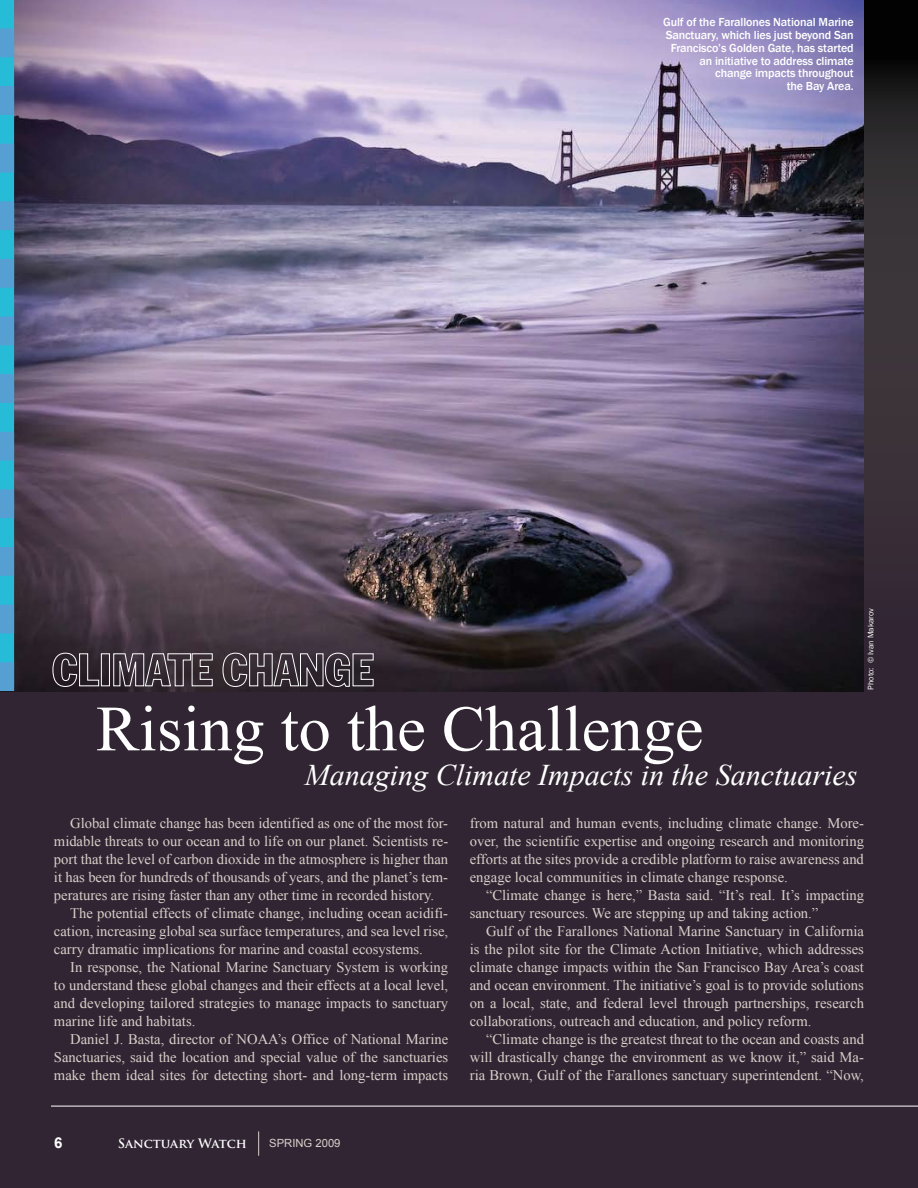
<style>
.page{position:relative;width:918px;height:1188px;background:#312533}
.page>*{position:absolute;margin:0;border:0;box-sizing:border-box;transform-origin:0 0}
.t1{font:64.5px "Times New Roman";color:#fff}
.t2{font:italic 30px "Times New Roman";color:#fff}
.t3{font:700 15px "Arial";color:#fff}
.t4{font:14.7px/18px "Times New Roman";color:#d9cfc9;text-align:justify}
.t5{font:700 12.75px "Trajan Pro";letter-spacing:-.01em;color:#fff}
.t6{font:500 12px/12.8px "Franklin Gothic";letter-spacing:-.01em;color:#fff;text-align:right}
.t7{font:8.25px "Franklin Gothic";letter-spacing:-.005em;color:#fff}
.s1{font-family:"Arial";font-weight:400;font-size:11.25px;color:#d9cfc9}
</style>
<div class="page">
<hr style="left:51px;top:1106px;width:867px;height:1px;background:#fff">
<img style="left:14px;top:0;width:850px;height:691px">
<svg style="left:53px;top:653px;width:46px;height:34px"></svg>
<div style="left:101px;top:654px;width:9px;height:32px;border:1px solid #fff"></div>
<svg style="left:113px;top:653px;width:100px;height:33px"></svg>
<svg style="left:223px;top:653px;width:151px;height:34px"></svg>
<svg style="left:0;top:0;width:14px;height:691px;background:#3dadd4"></svg>
<svg style="left:258px;top:1131px;width:1px;height:25px"></svg>
<p class="t6" style="left:663px;top:16px;width:192px">Gulf of the Farallones National Marine<br>Sanctuary, which lies just beyond San<br>Francisco’s Golden Gate, has started an initiative to address climate change impacts throughout<br>the Bay Area.</p>
<h1 class="t1" style="left:96px;top:685px;width:609px">Rising to the Challenge</h1>
<h2 class="t2" style="left:305px;top:754px;width:554px">Managing Climate Impacts in the Sanctuaries</h2>
<p class="t7" style="left:866px;top:690px;width:83px;rotate:-90deg">Photo: © Ivan Makarov</p>
<p class="t4" style="left:70px;top:814px;width:379px">Global climate change has been identified as one of the most for-</p>
<p class="t4" style="left:54px;top:832px;width:396px">midable threats to our ocean and to life on our planet. Scientists re-</p>
<p class="t4" style="left:54px;top:850px;width:396px">port that the level of carbon dioxide in the atmosphere is higher than</p>
<p class="t4" style="left:54px;top:868px;width:396px">it has been for hundreds of thousands of years, and the planet’s tem-</p>
<p class="t4" style="left:54px;top:886px;width:382px">peratures are rising faster than any other time in recorded history.</p>
<p class="t4" style="left:70px;top:904px;width:379px">The potential effects of climate change, including ocean acidifi-</p>
<p class="t4" style="left:54px;top:922px;width:396px">cation, increasing global sea surface temperatures, and sea level rise,</p>
<p class="t4" style="left:54px;top:940px;width:370px">carry dramatic implications for marine and coastal ecosystems.</p>
<p class="t4" style="left:70px;top:958px;width:379px">In response, the National Marine Sanctuary System is working</p>
<p class="t4" style="left:54px;top:976px;width:396px">to understand these global changes and their effects at a local level,</p>
<p class="t4" style="left:54px;top:994px;width:396px">and developing tailored strategies to manage impacts to sanctuary</p>
<p class="t4" style="left:54px;top:1012px;width:143px">marine life and habitats.</p>
<p class="t4" style="left:70px;top:1030px;width:380px">Daniel J. Basta, director of NOAA’s Office of National Marine</p>
<p class="t4" style="left:54px;top:1048px;width:396px">Sanctuaries, said the location and special value of the sanctuaries</p>
<p class="t4" style="left:54px;top:1066px;width:396px">make them ideal sites for detecting short- and long-term impacts</p>
<p class="t3" style="left:54px;top:1132px;width:10px">6</p>
<p class="t5" style="left:118px;top:1135px;width:224px">Sanctuary Watch <span class="s1">SPRING 2009</span></p>
<p class="t4" style="left:470px;top:814px;width:396px">from natural and human events, including climate change. More&shy;over, the scientific expertise and ongoing research and monitoring efforts at the sites provide a credible platform to raise awareness and engage local communities in climate change response.</p>
<p class="t4" style="left:470px;top:886px;width:396px;text-indent:16px">“Climate change is here,” Basta said. “It’s real. It’s impacting sanctuary resources. We are stepping up and taking action.”</p>
<p class="t4" style="left:470px;top:922px;width:396px;text-indent:16px">Gulf of the Farallones National Marine Sanctuary in California is the pilot site for the Climate Action Initiative, which addresses climate change impacts within the San Francisco Bay Area’s coast and ocean environment. The initiative’s goal is to provide solutions on a local, state, and federal level through partnerships, research collaborations, outreach and education, and policy reform.</p>
<p class="t4" style="left:470px;top:1030px;width:396px;text-indent:16px">“Climate change is the greatest threat to the ocean and coasts and will drastically change the environment as we know it,” said Ma&shy;ria Brown, Gulf of the Farallones sanctuary superintendent. “Now,</p>
</div>
